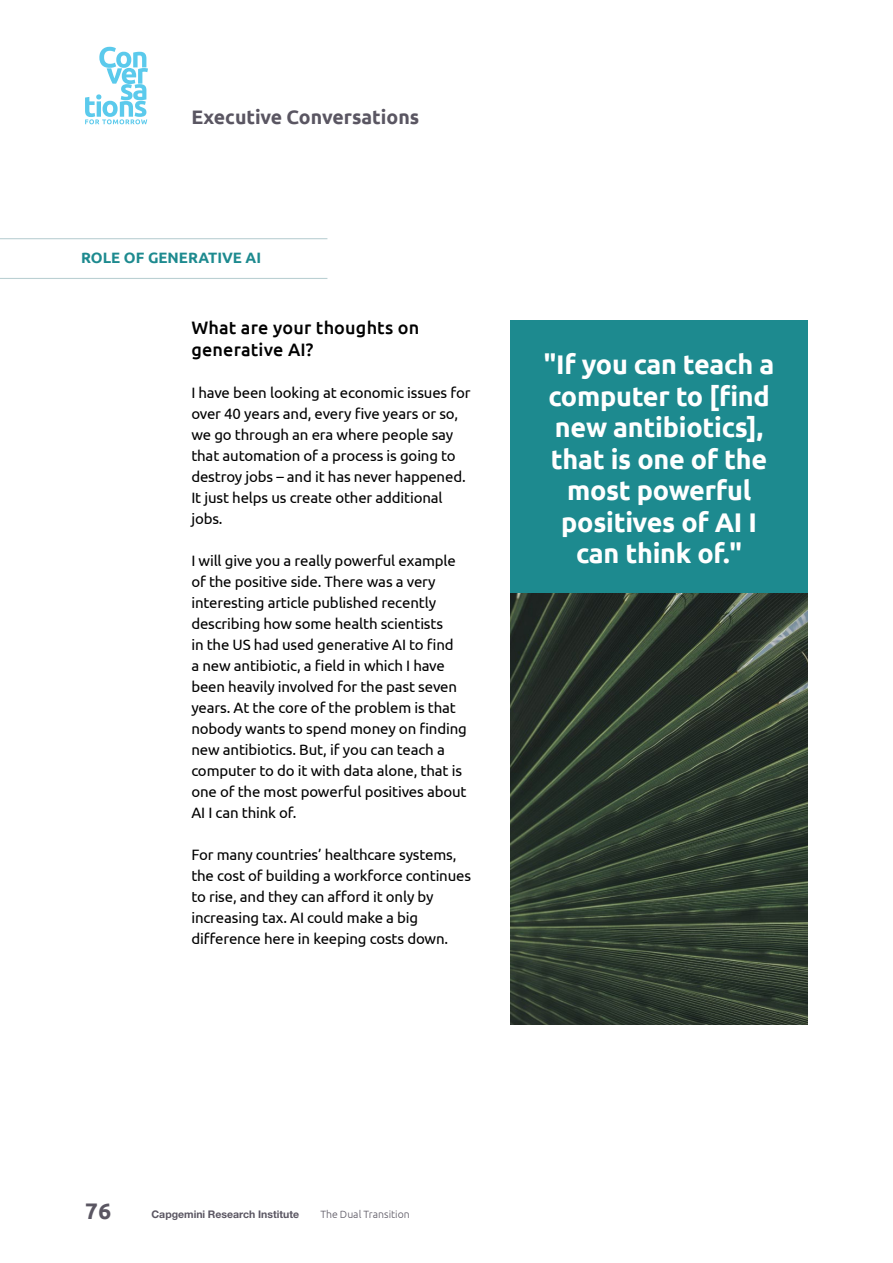
<style>
.page{position:relative;width:893px;height:1263px;background:#fff}
.page>*{position:absolute;margin:0;border:0;box-sizing:border-box;transform-origin:0 0}
.t1{font:700 27px/31.5px "Ubuntu";letter-spacing:-.01em;color:#fff;text-align:center}
.t2{font:700 22.5px "Ubuntu";color:#5a5662}
.t3{font:700 19.5px "Ubuntu";color:#5a5662}
.t4{font:500 18px/22.5px "Ubuntu";letter-spacing:.01em;color:#000}
.t5{font:15px/21px "Ubuntu";letter-spacing:-.01em;color:#000}
.t6{font:700 15px "Ubuntu";color:#1d8a8f}
.t7{font:700 10.5px "Helvetica Neue LT Std";color:#5a5662}
.t8{font:300 10.5px "Ubuntu";color:#5a5662}
</style>
<div class="page">
<svg style="left:85px;top:47px;width:63px;height:77px"></svg>
<div style="left:510px;top:320px;width:298px;height:292px;background:#1d8a8f"></div>
<hr style="left:0;top:278px;width:327px;height:1px;background:#bbd0d3">
<hr style="left:0;top:238px;width:327px;height:1px;background:#bbd0d3">
<img style="left:510px;top:593px;width:298px;height:432px">
<h3 class="t3" style="left:191px;top:106px;width:230px">Executive Conversations</h3>
<p class="t6" style="left:81px;top:249px;width:181px">ROLE OF GENERATIVE AI</p>
<p class="t4" style="left:191px;top:315px;width:229px">What are your thoughts on generative AI?</p>
<p class="t5" style="left:191px;top:382px;width:281px">I have been looking at economic issues for over 40 years and, every five years or so, we go through an era where people say that automation of a process is going to destroy jobs – and it has never happened.<br>It just helps us create other additional jobs.</p>
<p class="t5" style="left:191px;top:550px;width:277px">I will give you a really powerful example of the positive side. There was a very interesting article published recently describing how some health scientists<br>in the US had used generative AI to find<br>a new antibiotic, a field in which I have been heavily involved for the past seven years. At the core of the problem is that nobody wants to spend money on finding new antibiotics. But, if you can teach a computer to do it with data alone, that is one of the most powerful positives about AI I can think of.</p>
<p class="t5" style="left:191px;top:844px;width:281px">For many countries’ healthcare systems, the cost of building a workforce continues to rise, and they can afford it only by increasing tax. AI could make a big difference here in keeping costs down.</p>
<h1 class="t1" style="left:544px;top:348px;width:232px">"If you can teach a computer to [find new antibiotics], that is one of the most powerful positives of AI I can think of."</h1>
<h2 class="t2" style="left:85px;top:1197px;width:28px">76</h2>
<p class="t7" style="left:152px;top:1207px;width:149px">Capgemini Research Institute</p>
<p class="t8" style="left:320px;top:1208px;width:91px">The Dual Transition</p>
</div>
